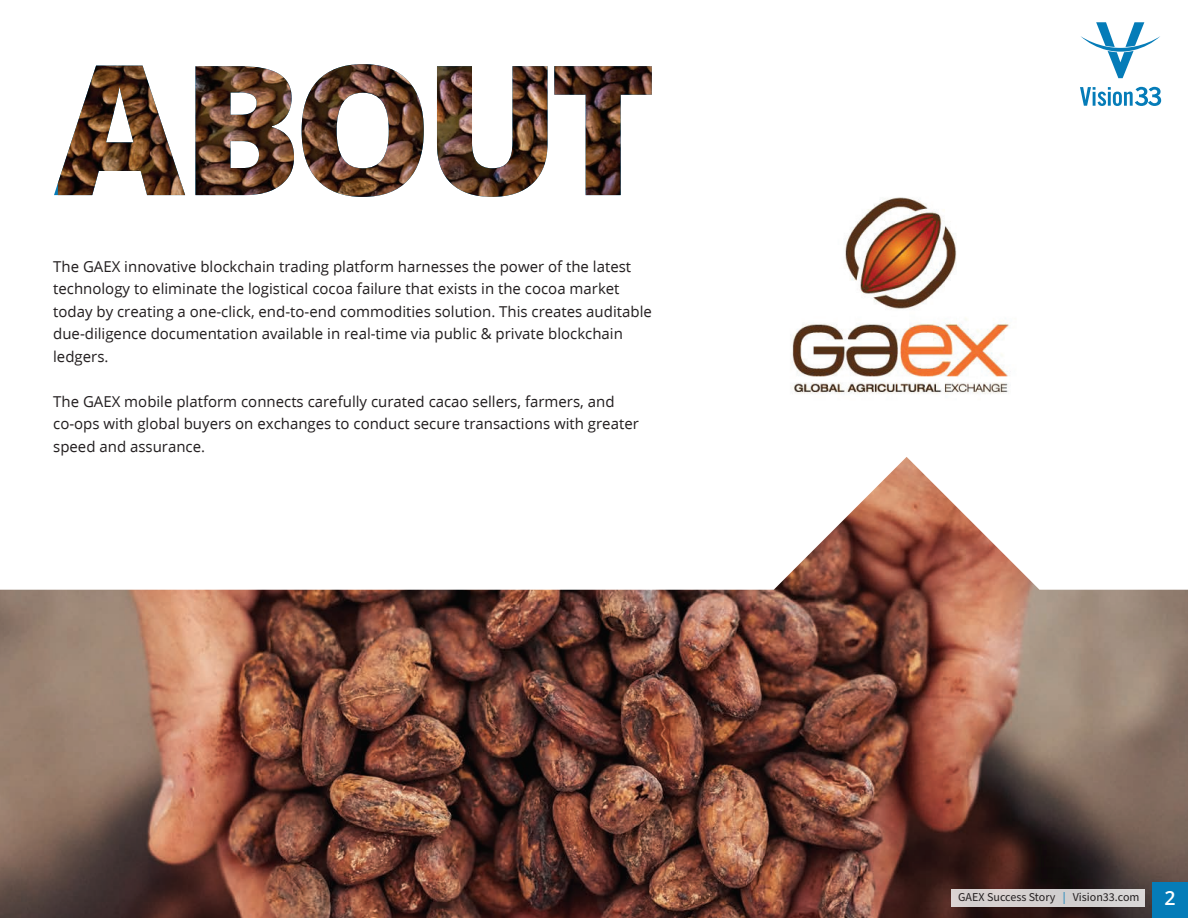
<style>
.page{position:relative;width:1188px;height:918px;background:#fff}
.page>*{position:absolute;margin:0;border:0;box-sizing:border-box;transform-origin:0 0}
.t1{font:600 19.5px "Open Sans";color:#fff}
.t2{font:15px/22.5px "Open Sans";color:#231f20}
.t3{font:12px "Source Sans Pro";color:#231f20}
.s1{color:#057cb8}
</style>
<div class="page">
<img style="left:0;top:457px;width:1188px;height:461px">
<img style="left:58px;top:64px;width:594px;height:133px">
<div style="left:1152px;top:882px;width:36px;height:36px;background:#057cb8"></div>
<svg style="left:1081px;top:22px;width:79px;height:56px"></svg>
<svg style="left:1080px;top:87px;width:81px;height:19px"></svg>
<div style="left:952px;top:889px;width:193px;height:18px;background:#d5d0d0"></div>
<img style="left:792px;top:197px;width:217px;height:197px">
<p class="t2" style="left:53px;top:255px;width:600px">The GAEX innovative blockchain trading platform harnesses the power of the latest technology to eliminate the logistical cocoa failure that exists in the cocoa market today by creating a one-click, end-to-end commodities solution. This creates auditable due-diligence documentation available in real-time via public &amp; private blockchain ledgers.</p>
<p class="t2" style="left:53px;top:390px;width:587px">The GAEX mobile platform connects carefully curated cacao sellers, farmers, and co-ops with global buyers on exchanges to conduct secure transactions with greater speed and assurance.</p>
<p class="t3" style="left:958px;top:889px;width:183px">GAEX Success Story <span class="s1">|</span> Vision33.com</p>
<h1 class="t1" style="left:1165px;top:885px;width:13px">2</h1>
</div>
